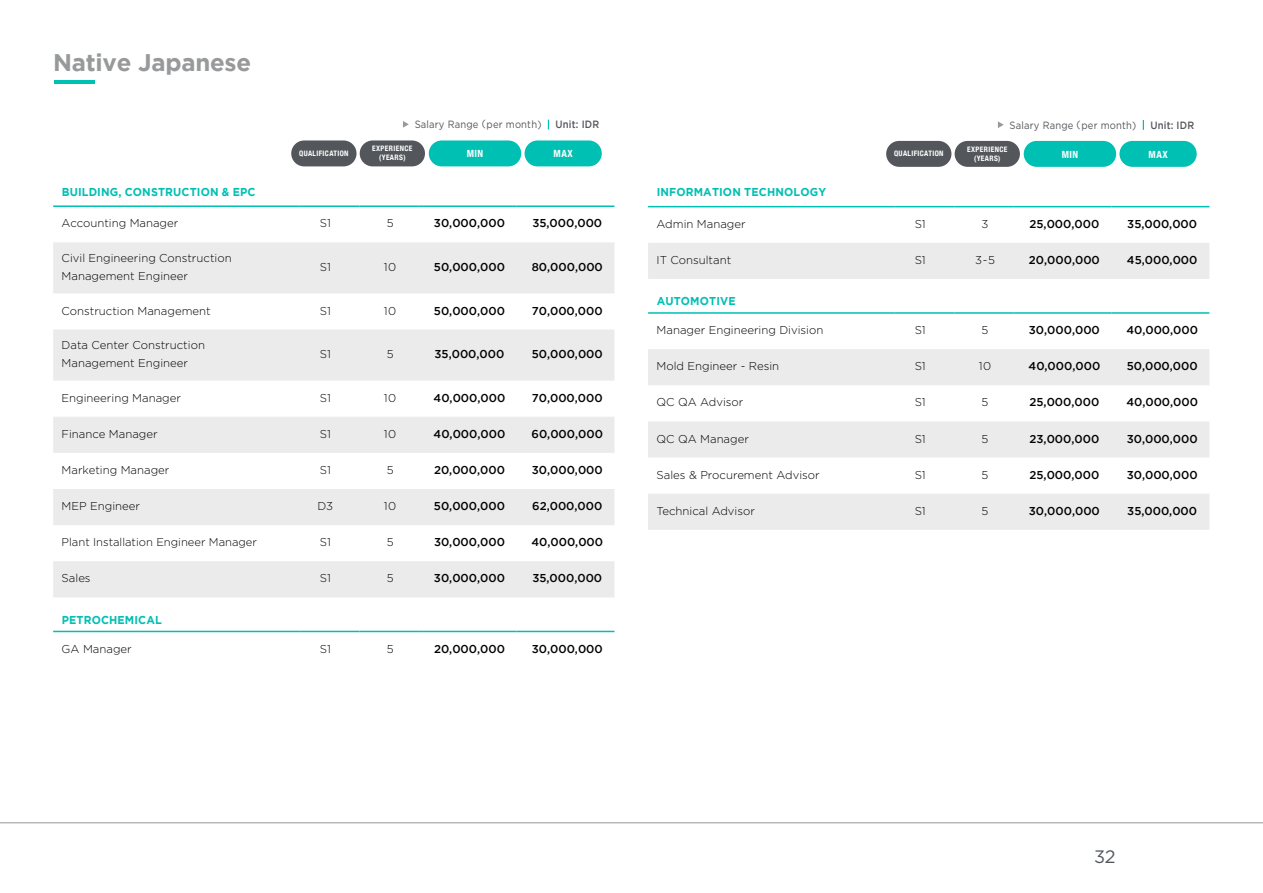
<style>
.page{position:relative;width:1263px;height:893px;background:#fff}
.page>*{position:absolute;margin:0;border:0;box-sizing:border-box;transform-origin:0 0}
.t1{font:700 24px "Gotham";letter-spacing:-.01em;color:#97999b}
.t2{font:18px "Gotham";color:#53565a}
.t3{font:300 11.4px/18px "Gotham";color:#000}
.t4{font:500 11.4px "Gotham";color:#000}
.t5{font:700 11.4px "Gotham";letter-spacing:.015em;color:#00bfb3;scale:.95 1}
.t6{font:300 11.25px "Gotham";color:#000}
.t7{font:10.5px "Gotham";letter-spacing:.02em;color:#53565a;scale:.9 1}
.t8{font:500 10.5px "Gotham";letter-spacing:.02em;color:#53565a;scale:.9 1}
.t9{font:700 condensed 9.9px "Helvetica Neue";letter-spacing:.05em;color:#fff}
.t10{font:700 condensed 7.5px/9px "Helvetica Neue";letter-spacing:.05em;color:#fff;text-align:center}
</style>
<div class="page">
<hr style="left:54px;top:80px;width:40px;height:3px;background:#00bfb3">
<hr style="left:0;top:823px;width:1263px;height:1px;background:#6d6e70">
<svg style="left:53px;top:630px;width:561px;height:3px"></svg>
<svg style="left:53px;top:242px;width:561px;height:355px;fill:#ebebec"></svg>
<hr style="left:300px;top:205px;width:59px;height:2px;background:#00bfb3">
<hr style="left:359px;top:205px;width:60px;height:2px;background:#00bfb3">
<hr style="left:419px;top:205px;width:98px;height:2px;background:#00bfb3">
<hr style="left:517px;top:205px;width:97px;height:2px;background:#00bfb3">
<hr style="left:53px;top:205px;width:247px;height:2px;background:#00bfb3">
<hr style="left:53px;top:631px;width:247px;height:1px;background:#00bfb3">
<hr style="left:300px;top:631px;width:59px;height:1px;background:#00bfb3">
<hr style="left:359px;top:631px;width:60px;height:1px;background:#00bfb3">
<hr style="left:419px;top:631px;width:98px;height:1px;background:#00bfb3">
<hr style="left:517px;top:631px;width:97px;height:1px;background:#00bfb3">
<div style="left:360px;top:140px;width:65px;height:26px;background:#53565a;border-radius:13px"></div>
<svg style="left:403px;top:121px;width:6px;height:7px"></svg>
<div style="left:525px;top:140px;width:77px;height:26px;background:#00bfb3;border-radius:13px"></div>
<div style="left:291px;top:140px;width:65px;height:26px;background:#53565a;border-radius:13px"></div>
<div style="left:429px;top:140px;width:92px;height:26px;background:#00bfb3;border-radius:13px"></div>
<svg style="left:648px;top:243px;width:561px;height:287px;fill:#eeeeef"></svg>
<hr style="left:895px;top:206px;width:59px;height:1px;background:#00bfb3">
<hr style="left:954px;top:206px;width:60px;height:1px;background:#00bfb3">
<hr style="left:1014px;top:206px;width:97px;height:1px;background:#00bfb3">
<hr style="left:1111px;top:206px;width:98px;height:1px;background:#00bfb3">
<hr style="left:648px;top:206px;width:247px;height:1px;background:#00bfb3">
<hr style="left:648px;top:312px;width:247px;height:2px;background:#00bfb3">
<hr style="left:895px;top:312px;width:59px;height:2px;background:#00bfb3">
<hr style="left:954px;top:312px;width:60px;height:2px;background:#00bfb3">
<hr style="left:1014px;top:312px;width:97px;height:2px;background:#00bfb3">
<hr style="left:1111px;top:312px;width:98px;height:2px;background:#00bfb3">
<div style="left:955px;top:141px;width:65px;height:26px;background:#53565a;border-radius:13px"></div>
<svg style="left:998px;top:121px;width:6px;height:7px"></svg>
<div style="left:1119px;top:141px;width:78px;height:26px;background:#00bfb3;border-radius:13px"></div>
<div style="left:886px;top:141px;width:65px;height:26px;background:#53565a;border-radius:13px"></div>
<div style="left:1024px;top:141px;width:92px;height:26px;background:#00bfb3;border-radius:13px"></div>
<h1 class="t1" style="left:53px;top:48px;width:199px">Native Japanese</h1>
<p class="t7" style="left:415px;top:119px;width:142px">Salary Range (per month)</p>
<p class="t8" style="left:555px;top:119px;width:50px">Unit: IDR</p>
<p class="t7" style="left:1009px;top:119px;width:142px">Salary Range (per month)</p>
<p class="t8" style="left:1150px;top:119px;width:50px">Unit: IDR</p>
<p class="t10" style="left:372px;top:144px;width:42px">EXPERIENCE (YEARS)</p>
<p class="t10" style="left:299px;top:149px;width:51px">QUALIFICATION</p>
<p class="t9" style="left:467px;top:148px;width:18px">MIN</p>
<p class="t9" style="left:554px;top:148px;width:21px">MAX</p>
<p class="t10" style="left:967px;top:145px;width:42px">EXPERIENCE (YEARS)</p>
<p class="t10" style="left:894px;top:149px;width:51px">QUALIFICATION</p>
<p class="t9" style="left:1062px;top:148px;width:18px">MIN</p>
<p class="t9" style="left:1148px;top:148px;width:21px">MAX</p>
<p class="t5" style="left:62px;top:185px;width:206px">BUILDING, CONSTRUCTION &amp; EPC</p>
<p class="t3" style="left:62px;top:214px;width:118px">Accounting Manager</p>
<p class="t3" style="left:320px;top:214px;width:13px">S1</p>
<p class="t3" style="left:387px;top:214px;width:8px">5</p>
<p class="t4" style="left:434px;top:217px;width:72px">30,000,000</p>
<p class="t4" style="left:532px;top:217px;width:71px">35,000,000</p>
<p class="t3" style="left:62px;top:249px;width:172px">Civil Engineering Construction<br>Management Engineer</p>
<p class="t3" style="left:320px;top:258px;width:13px">S1</p>
<p class="t3" style="left:384px;top:258px;width:14px">10</p>
<p class="t4" style="left:434px;top:260px;width:72px">50,000,000</p>
<p class="t4" style="left:532px;top:260px;width:73px">80,000,000</p>
<p class="t3" style="left:62px;top:301px;width:151px">Construction Management</p>
<p class="t3" style="left:320px;top:301px;width:13px">S1</p>
<p class="t3" style="left:384px;top:301px;width:14px">10</p>
<p class="t4" style="left:434px;top:304px;width:72px">50,000,000</p>
<p class="t4" style="left:532px;top:304px;width:72px">70,000,000</p>
<p class="t3" style="left:62px;top:336px;width:145px">Data Center Construction<br>Management Engineer</p>
<p class="t3" style="left:320px;top:345px;width:13px">S1</p>
<p class="t3" style="left:387px;top:345px;width:8px">5</p>
<p class="t4" style="left:435px;top:348px;width:71px">35,000,000</p>
<p class="t4" style="left:532px;top:348px;width:72px">50,000,000</p>
<p class="t3" style="left:62px;top:389px;width:121px">Engineering Manager</p>
<p class="t3" style="left:320px;top:389px;width:13px">S1</p>
<p class="t3" style="left:384px;top:389px;width:14px">10</p>
<p class="t4" style="left:434px;top:391px;width:73px">40,000,000</p>
<p class="t4" style="left:532px;top:391px;width:72px">70,000,000</p>
<p class="t3" style="left:62px;top:425px;width:97px">Finance Manager</p>
<p class="t3" style="left:320px;top:425px;width:13px">S1</p>
<p class="t3" style="left:384px;top:425px;width:14px">10</p>
<p class="t4" style="left:434px;top:427px;width:73px">40,000,000</p>
<p class="t4" style="left:532px;top:427px;width:73px">60,000,000</p>
<p class="t3" style="left:62px;top:461px;width:109px">Marketing Manager</p>
<p class="t3" style="left:320px;top:461px;width:13px">S1</p>
<p class="t3" style="left:387px;top:461px;width:8px">5</p>
<p class="t4" style="left:434px;top:463px;width:72px">20,000,000</p>
<p class="t4" style="left:532px;top:463px;width:72px">30,000,000</p>
<p class="t3" style="left:62px;top:497px;width:80px">MEP Engineer</p>
<p class="t3" style="left:317px;top:497px;width:17px">D3</p>
<p class="t3" style="left:384px;top:497px;width:14px">10</p>
<p class="t4" style="left:434px;top:500px;width:72px">50,000,000</p>
<p class="t4" style="left:532px;top:500px;width:72px">62,000,000</p>
<p class="t6" style="left:62px;top:536px;width:197px">Plant Installation Engineer Manager</p>
<p class="t3" style="left:320px;top:533px;width:13px">S1</p>
<p class="t3" style="left:387px;top:533px;width:8px">5</p>
<p class="t4" style="left:434px;top:536px;width:72px">30,000,000</p>
<p class="t4" style="left:531px;top:536px;width:73px">40,000,000</p>
<p class="t3" style="left:62px;top:569px;width:31px">Sales</p>
<p class="t3" style="left:320px;top:569px;width:13px">S1</p>
<p class="t3" style="left:387px;top:569px;width:8px">5</p>
<p class="t4" style="left:434px;top:572px;width:72px">30,000,000</p>
<p class="t4" style="left:532px;top:572px;width:71px">35,000,000</p>
<p class="t5" style="left:62px;top:613px;width:107px">PETROCHEMICAL</p>
<p class="t3" style="left:62px;top:639px;width:72px">GA Manager</p>
<p class="t3" style="left:320px;top:639px;width:13px">S1</p>
<p class="t3" style="left:387px;top:639px;width:8px">5</p>
<p class="t4" style="left:434px;top:642px;width:72px">20,000,000</p>
<p class="t4" style="left:532px;top:642px;width:72px">30,000,000</p>
<p class="t5" style="left:657px;top:186px;width:180px">INFORMATION TECHNOLOGY</p>
<p class="t3" style="left:657px;top:215px;width:91px">Admin Manager</p>
<p class="t3" style="left:915px;top:215px;width:13px">S1</p>
<p class="t3" style="left:981px;top:215px;width:8px">3</p>
<p class="t4" style="left:1029px;top:217px;width:71px">25,000,000</p>
<p class="t4" style="left:1127px;top:217px;width:71px">35,000,000</p>
<p class="t3" style="left:657px;top:251px;width:76px">IT Consultant</p>
<p class="t3" style="left:915px;top:251px;width:13px">S1</p>
<p class="t3" style="left:975px;top:251px;width:21px">3-5</p>
<p class="t4" style="left:1029px;top:253px;width:72px">20,000,000</p>
<p class="t4" style="left:1127px;top:253px;width:72px">45,000,000</p>
<p class="t5" style="left:657px;top:295px;width:85px">AUTOMOTIVE</p>
<p class="t3" style="left:657px;top:321px;width:168px">Manager Engineering Division</p>
<p class="t3" style="left:915px;top:321px;width:13px">S1</p>
<p class="t3" style="left:982px;top:321px;width:8px">5</p>
<p class="t4" style="left:1029px;top:324px;width:72px">30,000,000</p>
<p class="t4" style="left:1126px;top:324px;width:73px">40,000,000</p>
<p class="t3" style="left:657px;top:357px;width:124px">Mold Engineer - Resin</p>
<p class="t3" style="left:915px;top:357px;width:13px">S1</p>
<p class="t3" style="left:979px;top:357px;width:14px">10</p>
<p class="t4" style="left:1028px;top:360px;width:73px">40,000,000</p>
<p class="t4" style="left:1127px;top:360px;width:72px">50,000,000</p>
<p class="t3" style="left:657px;top:393px;width:88px">QC QA Advisor</p>
<p class="t3" style="left:915px;top:393px;width:13px">S1</p>
<p class="t3" style="left:982px;top:393px;width:8px">5</p>
<p class="t4" style="left:1029px;top:396px;width:71px">25,000,000</p>
<p class="t4" style="left:1126px;top:396px;width:73px">40,000,000</p>
<p class="t3" style="left:657px;top:429px;width:94px">QC QA Manager</p>
<p class="t3" style="left:915px;top:429px;width:13px">S1</p>
<p class="t3" style="left:982px;top:429px;width:8px">5</p>
<p class="t4" style="left:1029px;top:432px;width:71px">23,000,000</p>
<p class="t4" style="left:1127px;top:432px;width:72px">30,000,000</p>
<p class="t3" style="left:657px;top:465px;width:165px">Sales &amp; Procurement Advisor</p>
<p class="t3" style="left:915px;top:465px;width:13px">S1</p>
<p class="t3" style="left:982px;top:465px;width:8px">5</p>
<p class="t4" style="left:1029px;top:468px;width:71px">25,000,000</p>
<p class="t4" style="left:1127px;top:468px;width:72px">30,000,000</p>
<p class="t3" style="left:657px;top:502px;width:100px">Technical Advisor</p>
<p class="t3" style="left:915px;top:502px;width:13px">S1</p>
<p class="t3" style="left:982px;top:502px;width:8px">5</p>
<p class="t4" style="left:1029px;top:504px;width:72px">30,000,000</p>
<p class="t4" style="left:1127px;top:504px;width:71px">35,000,000</p>
<h2 class="t2" style="left:1094px;top:847px;width:23px">32</h2>
</div>
